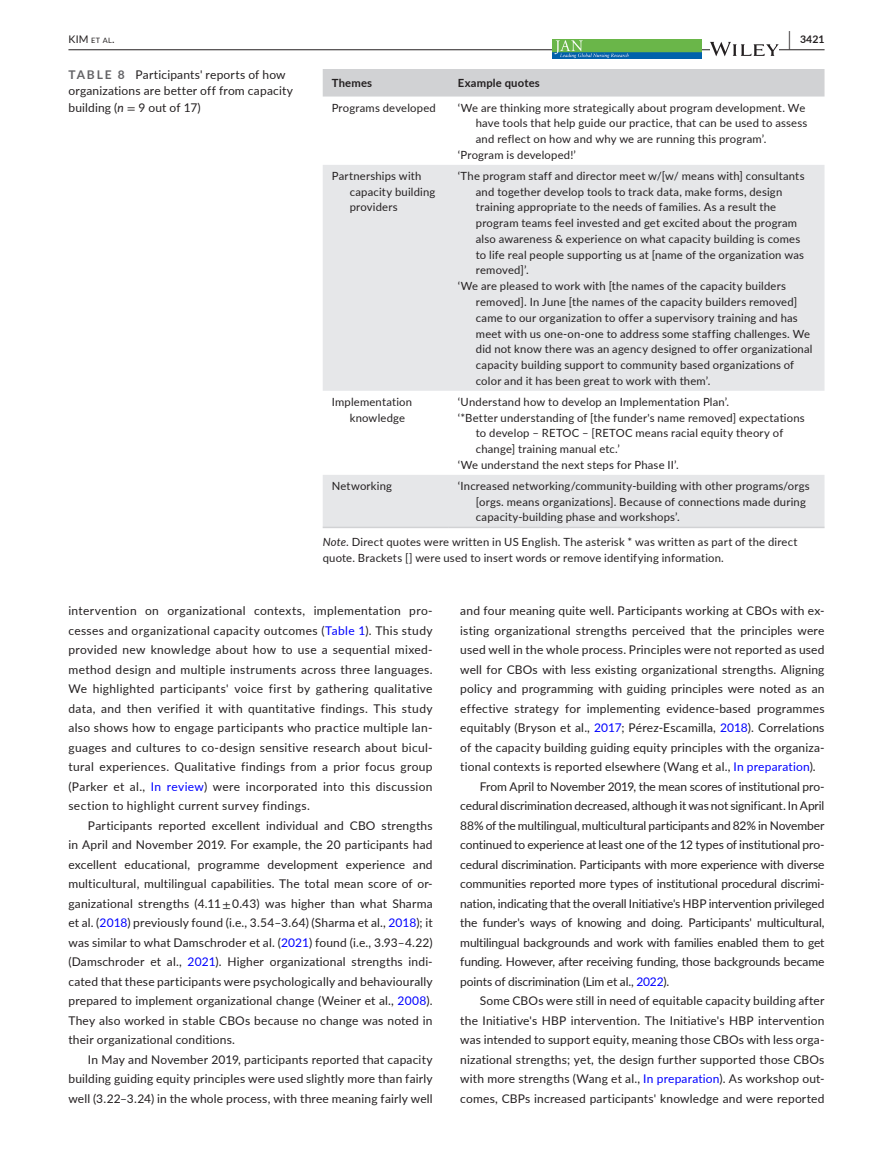
<style>
.page{position:relative;width:893px;height:1174px;background:#fff}
.page>*{position:absolute;margin:0;border:0;box-sizing:border-box;transform-origin:0 0}
.t1{font:12px/19.5px "Lato";letter-spacing:.01em;color:#231f20;text-align:justify}
.t2{font:12px "Lato";letter-spacing:-.01em;color:#231f20}
.t3{font:11.25px/15.8px "Lato";letter-spacing:.015em;color:#231f20}
.t4{font:700 11.25px "Lato";letter-spacing:.02em;color:#231f20}
.t5{font:10.5px "Lato";color:#231f20}
.t6{font:700 10.5px "Lato";color:#231f20}
.s1{font-size:7.35px}
.s2{font-size:19.5px}
.s3{font-weight:700;color:#636366}
.s4{font-style:italic}
.s5{font-family:"STIX"}
.s6{color:#00f}
</style>
<div class="page">
<hr style="left:68px;top:49px;width:756px;height:1px;background:#231f20">
<img style="left:553px;top:39px;width:148px;height:20px">
<svg style="left:710px;top:42px;width:69px;height:14px"></svg>
<div style="left:323px;top:69px;width:501px;height:28px;background:#d1d2d4"></div>
<svg style="left:323px;top:165px;width:501px;height:361px;fill:#e6e7e9"></svg>
<hr style="left:323px;top:526px;width:126px;height:2px;background:#d1d2d4">
<hr style="left:449px;top:526px;width:375px;height:2px;background:#d1d2d4">
<p class="t5" style="left:68px;top:31px;width:48px">KIM <span class="s1">et al</span>.</p>
<p class="t6" style="left:789px;top:31px;width:37px"><span class="s2">|</span> 3421</p>
<p class="t1" style="left:68px;top:66px;width:226px;line-height:16.5px;text-align:left"><span class="s3">TABLE 8</span> Participants' reports of how organizations are better off from capacity building (<span class="s4">n</span> <span class="s5">=</span> 9 out of 17)</p>
<p class="t4" style="left:332px;top:75px;width:42px">Themes</p>
<p class="t4" style="left:458px;top:75px;width:83px">Example quotes</p>
<p class="t3" style="left:332px;top:99px;width:106px">Programs developed</p>
<p class="t3" style="left:458px;top:99px;width:349px">‘We are thinking more strategically about program development. We</p>
<p class="t3" style="left:476px;top:115px;width:333px">have tools that help guide our practice, that can be used to assess</p>
<p class="t3" style="left:476px;top:131px;width:292px">and reflect on how and why we are running this program’.</p>
<p class="t3" style="left:458px;top:146px;width:120px">‘Program is developed!’</p>
<p class="t3" style="left:350px;top:167px;width:87px;text-indent:-18px">Partnerships with capacity building providers</p>
<p class="t3" style="left:458px;top:167px;width:348px">‘The program staff and director meet w/[w/ means with] consultants</p>
<p class="t3" style="left:476px;top:183px;width:308px">and together develop tools to track data, make forms, design</p>
<p class="t3" style="left:476px;top:199px;width:302px">training appropriate to the needs of families. As a result the</p>
<p class="t3" style="left:476px;top:215px;width:323px">program teams feel invested and get excited about the program</p>
<p class="t3" style="left:476px;top:230px;width:326px">also awareness &amp; experience on what capacity building is comes</p>
<p class="t3" style="left:476px;top:246px;width:330px">to life real people supporting us at [name of the organization was</p>
<p class="t3" style="left:476px;top:262px;width:54px">removed]’.</p>
<p class="t3" style="left:458px;top:278px;width:330px">‘We are pleased to work with [the names of the capacity builders</p>
<p class="t3" style="left:476px;top:293px;width:323px">removed]. In June [the names of the capacity builders removed]</p>
<p class="t3" style="left:476px;top:309px;width:323px">came to our organization to offer a supervisory training and has</p>
<p class="t3" style="left:476px;top:325px;width:336px">meet with us one-on-one to address some staffing challenges. We</p>
<p class="t3" style="left:476px;top:341px;width:338px">did not know there was an agency designed to offer organizational</p>
<p class="t3" style="left:476px;top:356px;width:320px">capacity building support to community based organizations of</p>
<p class="t3" style="left:476px;top:372px;width:236px">color and it has been great to work with them’.</p>
<p class="t3" style="left:350px;top:393px;width:64px;text-indent:-18px">Implementation knowledge</p>
<p class="t3" style="left:458px;top:393px;width:273px">‘Understand how to develop an Implementation Plan’.</p>
<p class="t3" style="left:458px;top:409px;width:348px">‘*Better understanding of [the funder's name removed] expectations</p>
<p class="t3" style="left:476px;top:425px;width:309px">to develop – RETOC – [RETOC means racial equity theory of</p>
<p class="t3" style="left:476px;top:440px;width:146px">change] training manual etc.’</p>
<p class="t3" style="left:458px;top:456px;width:222px">‘We understand the next steps for Phase II’.</p>
<p class="t3" style="left:332px;top:477px;width:62px">Networking</p>
<p class="t3" style="left:476px;top:477px;width:335px;text-indent:-18px">‘Increased networking/community-building with other programs/orgs [orgs. means organizations]. Because of connections made during capacity-building phase and workshops’.</p>
<p class="t3" style="left:323px;top:534px;width:476px"><span class="s4">Note</span>. Direct quotes were written in US English. The asterisk * was written as part of the direct quote. Brackets [] were used to insert words or remove identifying information.</p>
<p class="t1" style="left:68px;top:600px;width:366px">intervention on organizational contexts, implementation pro&shy;cesses and organizational capacity outcomes (<span class="s6">Table 1</span>). This study provided new knowledge about how to use a sequential mixed&shy;method design and multiple instruments across three languages.<br>We highlighted participants' voice first by gathering qualitative data, and then verified it with quantitative findings. This study also shows how to engage participants who practice multiple lan&shy;guages and cultures to co-design sensitive research about bicul&shy;tural experiences. Qualitative findings from a prior focus group (Parker et al., <span class="s6">In review</span>) were incorporated into this discussion section to highlight current survey findings.</p>
<p class="t1" style="left:68px;top:815px;width:366px;text-indent:20px">Participants reported excellent individual and CBO strengths in April and November 2019. For example, the 20 participants had excellent educational, programme development experience and multicultural, multilingual capabilities. The total mean score of or&shy;ganizational strengths (4.11 <span class="s5">±</span> 0.43) was higher than what Sharma et al. (<span class="s6">2018</span>) previously found (i.e., 3.54–3.64) (Sharma et al., <span class="s6">2018</span>); it was similar to what Damschroder et al. (<span class="s6">2021</span>) found (i.e., 3.93–4.22) (Damschroder et al., <span class="s6">2021</span>). Higher organizational strengths indi&shy;cated that these participants were psychologically and behaviourally prepared to implement organizational change (Weiner et al., <span class="s6">2008</span>).<br>They also worked in stable CBOs because no change was noted in their organizational conditions.</p>
<p class="t1" style="left:68px;top:1049px;width:366px;text-indent:20px">In May and November 2019, participants reported that capacity building guiding equity principles were used slightly more than fairly well (3.22–3.24) in the whole process, with three meaning fairly well</p>
<p class="t1" style="left:460px;top:600px;width:366px">and four meaning quite well. Participants working at CBOs with ex-</p>
<p class="t1" style="left:460px;top:620px;width:366px">isting organizational strengths perceived that the principles were</p>
<p class="t1" style="left:460px;top:639px;width:366px">used well in the whole process. Principles were not reported as used</p>
<p class="t1" style="left:460px;top:659px;width:366px">well for CBOs with less existing organizational strengths. Aligning</p>
<p class="t1" style="left:460px;top:678px;width:366px">policy and programming with guiding principles were noted as an</p>
<p class="t1" style="left:460px;top:698px;width:366px">effective strategy for implementing evidence-based programmes</p>
<p class="t1" style="left:460px;top:717px;width:366px">equitably (Bryson et al., <span class="s6">2017</span>; Pérez-Escamilla, <span class="s6">2018</span>). Correlations</p>
<p class="t1" style="left:460px;top:737px;width:366px">of the capacity building guiding equity principles with the organiza-</p>
<p class="t1" style="left:460px;top:756px;width:357px">tional contexts is reported elsewhere (Wang et al., <span class="s6">In preparation</span>).</p>
<p class="t2" style="left:480px;top:778px;width:346px">From April to November 2019, the mean scores of institutional pro-</p>
<p class="t2" style="left:460px;top:797px;width:366px">cedural discrimination decreased, although it was not significant. In April</p>
<p class="t2" style="left:460px;top:817px;width:366px">88% of the multilingual, multicultural participants and 82% in November</p>
<p class="t2" style="left:460px;top:836px;width:366px">continued to experience at least one of the 12 types of institutional pro-</p>
<p class="t2" style="left:460px;top:856px;width:366px">cedural discrimination. Participants with more experience with diverse</p>
<p class="t2" style="left:460px;top:875px;width:366px">communities reported more types of institutional procedural discrimi-</p>
<p class="t2" style="left:460px;top:895px;width:366px">nation, indicating that the overall Initiative's HBP intervention privileged</p>
<p class="t2" style="left:460px;top:914px;width:366px">the funder's ways of knowing and doing. Participants' multicultural,</p>
<p class="t2" style="left:460px;top:934px;width:366px">multilingual backgrounds and work with families enabled them to get</p>
<p class="t2" style="left:460px;top:953px;width:366px">funding. However, after receiving funding, those backgrounds became</p>
<p class="t2" style="left:460px;top:973px;width:211px">points of discrimination (Lim et al., <span class="s6">2022</span>).</p>
<p class="t1" style="left:480px;top:990px;width:346px">Some CBOs were still in need of equitable capacity building after</p>
<p class="t1" style="left:460px;top:1010px;width:366px">the Initiative's HBP intervention. The Initiative's HBP intervention</p>
<p class="t1" style="left:460px;top:1029px;width:366px">was intended to support equity, meaning those CBOs with less orga-</p>
<p class="t1" style="left:460px;top:1049px;width:366px">nizational strengths; yet, the design further supported those CBOs</p>
<p class="t1" style="left:460px;top:1068px;width:366px">with more strengths (Wang et al., <span class="s6">In preparation</span>). As workshop out-</p>
<p class="t1" style="left:460px;top:1088px;width:366px">comes, CBPs increased participants' knowledge and were reported</p>
</div>
